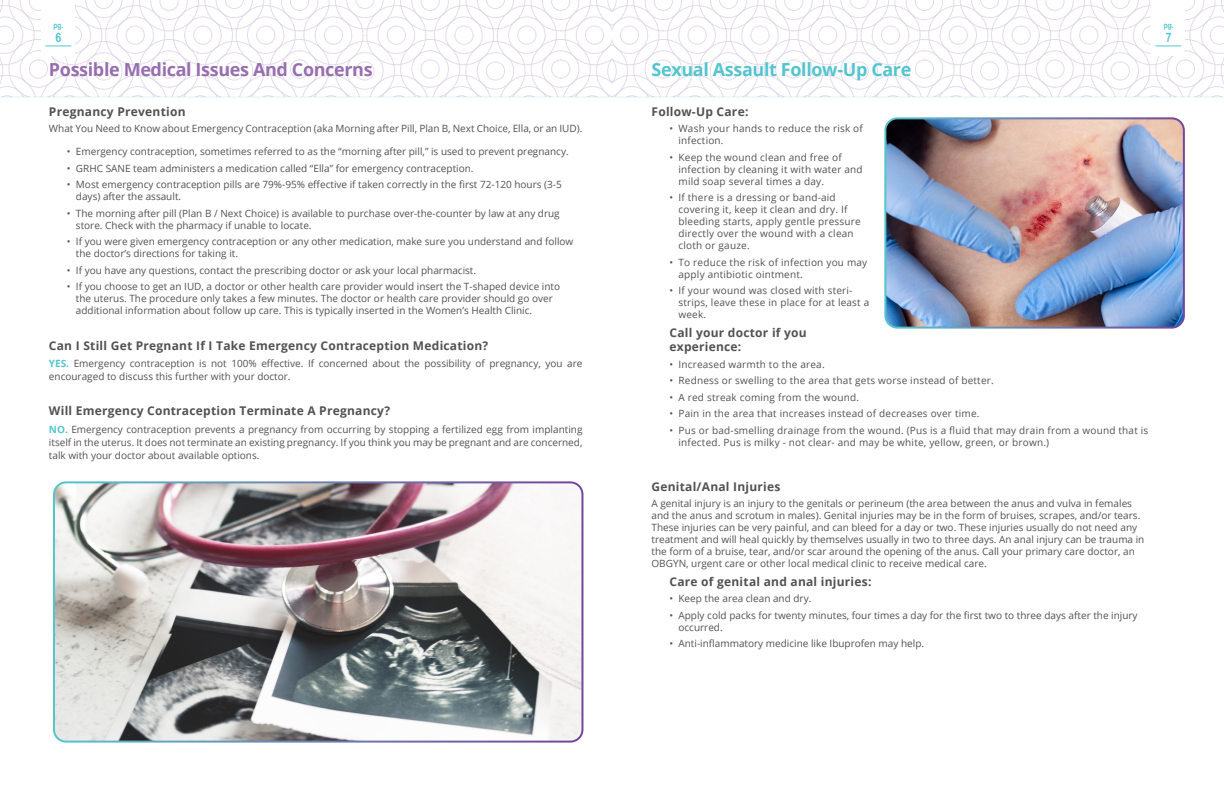
<style>
.page{position:relative;width:1224px;height:792px;background:#fff}
.page>*{position:absolute;margin:0;border:0;box-sizing:border-box;transform-origin:0 0}
.t1{font:700 18px "Open Sans";letter-spacing:-.02em;color:#976eaf}
.t2{font:700 18px "Open Sans";letter-spacing:-.02em;color:#54c5cf}
.t3{font:700 13px "Arial Narrow";color:#54c5cf}
.t4{font:700 12px/14.4px "Open Sans";letter-spacing:.02em;color:#535252}
.t5{font:10px/12px "Open Sans";color:#535252}
.t6{font:10px/12px "Open Sans";letter-spacing:.02em;color:#535252}
.t7{font:700 8px "Arial Narrow";color:#54c5cf}
.s1{font-weight:700;color:#54c5cf}
</style>
<div class="page">
<svg style="left:0;top:0;width:1224px;height:96px"></svg>
<hr style="left:612px;top:96px;width:612px;height:1px;background:#54c5cf">
<hr style="left:0;top:96px;width:612px;height:1px;background:#54c5cf">
<img style="left:56px;top:484px;width:525px;height:256px">
<div style="left:53px;top:481px;width:530px;height:262px;border:2px solid #fff;border-radius:12px"></div>
<img style="left:887px;top:120px;width:295px;height:206px">
<div style="left:884px;top:117px;width:301px;height:212px;border:2px solid #fff;border-radius:12px"></div>
<p class="t7" style="left:53px;top:20px;width:11px">pg.</p>
<h2 class="t3" style="left:55px;top:28px;width:7px">6</h2>
<h1 class="t1" style="left:49px;top:57px;width:325px">Possible Medical Issues And Concerns</h1>
<p class="t4" style="left:49px;top:104px;width:138px">Pregnancy Prevention</p>
<p class="t5" style="left:49px;top:122px;width:535px">What You Need to Know about Emergency Contraception (aka Morning after Pill, Plan B, Next Choice, Ella, or an IUD).</p>
<p class="t5" style="left:67px;top:146px;width:503px">• Emergency contraception, sometimes referred to as the “morning after pill,” is used to prevent pregnancy.</p>
<p class="t5" style="left:67px;top:162px;width:408px">• GRHC SANE team administers a medication called “Ella” for emergency contraception.</p>
<p class="t5" style="left:76px;top:179px;width:487px;text-indent:-9px">• Most emergency contraception pills are 79%-95% effective if taken correctly in the first 72-120 hours (3-5 days) after the assault.</p>
<p class="t5" style="left:76px;top:207px;width:485px;text-indent:-9px">• The morning after pill (Plan B / Next Choice) is available to purchase over-the-counter by law at any drug store. Check with the pharmacy if unable to locate.</p>
<p class="t5" style="left:76px;top:236px;width:499px;text-indent:-9px">• If you were given emergency contraception or any other medication, make sure you understand and follow the doctor’s directions for taking it.</p>
<p class="t5" style="left:67px;top:264px;width:411px">• If you have any questions, contact the prescribing doctor or ask your local pharmacist.</p>
<p class="t5" style="left:76px;top:281px;width:486px;text-indent:-9px">• If you choose to get an IUD, a doctor or other health care provider would insert the T-shaped device into the uterus. The procedure only takes a few minutes. The doctor or health care provider should go over additional information about follow up care. This is typically inserted in the Women’s Health Clinic.</p>
<p class="t4" style="left:49px;top:338px;width:441px">Can I Still Get Pregnant If I Take Emergency Contraception Medication?</p>
<p class="t5" style="left:49px;top:357px;width:535px;line-height:13px"><span class="s1">YES.</span> Emergency contraception is not 100% effective. If concerned about the possibility of pregnancy, you are encouraged to discuss this further with your doctor.</p>
<p class="t4" style="left:49px;top:403px;width:343px">Will Emergency Contraception Terminate A Pregnancy?</p>
<p class="t5" style="left:49px;top:422px;width:535px;line-height:13px;text-align:justify"><span class="s1">NO.</span> Emergency contraception prevents a pregnancy from occurring by stopping a fertilized egg from implanting itself in the uterus. It does not terminate an existing pregnancy. If you think you may be pregnant and are concerned, talk with your doctor about available options.</p>
<h1 class="t2" style="left:652px;top:57px;width:261px">Sexual Assault Follow-Up Care</h1>
<p class="t4" style="left:652px;top:104px;width:98px">Follow-Up Care:</p>
<p class="t6" style="left:679px;top:122px;width:186px;text-indent:-9px">• Wash your hands to reduce the risk of infection.</p>
<p class="t6" style="left:679px;top:151px;width:186px;text-indent:-9px">• Keep the wound clean and free of infection by cleaning it with water and mild soap several times a day.</p>
<p class="t6" style="left:679px;top:191px;width:184px;text-indent:-9px">• If there is a dressing or band-aid covering it, keep it clean and dry. If bleeding starts, apply gentle pressure directly over the wound with a clean cloth or gauze.</p>
<p class="t6" style="left:679px;top:256px;width:190px;text-indent:-9px">• To reduce the risk of infection you may apply antibiotic ointment.</p>
<p class="t6" style="left:679px;top:284px;width:192px;text-indent:-9px">• If your wound was closed with steri&shy;strips, leave these in place for at least a week.</p>
<p class="t4" style="left:670px;top:325px;width:139px">Call your doctor if you experience:</p>
<p class="t6" style="left:670px;top:358px;width:157px">• Increased warmth to the area.</p>
<p class="t6" style="left:670px;top:375px;width:326px">• Redness or swelling to the area that gets worse instead of better.</p>
<p class="t6" style="left:670px;top:391px;width:191px">• A red streak coming from the wound.</p>
<p class="t6" style="left:670px;top:408px;width:311px">• Pain in the area that increases instead of decreases over time.</p>
<p class="t6" style="left:679px;top:424px;width:471px;text-indent:-9px">• Pus or bad-smelling drainage from the wound. (Pus is a fluid that may drain from a wound that is infected. Pus is milky - not clear- and may be white, yellow, green, or brown.)</p>
<p class="t4" style="left:652px;top:479px;width:130px">Genital/Anal Injuries</p>
<p class="t5" style="left:652px;top:497px;width:494px">A genital injury is an injury to the genitals or perineum (the area between the anus and vulva in females and the anus and scrotum in males). Genital injuries may be in the form of bruises, scrapes, and/or tears.<br>These injuries can be very painful, and can bleed for a day or two. These injuries usually do not need any treatment and will heal quickly by themselves usually in two to three days. An anal injury can be trauma in the form of a bruise, tear, and/or scar around the opening of the anus. Call your primary care doctor, an OBGYN, urgent care or other local medical clinic to receive medical care.</p>
<p class="t4" style="left:670px;top:574px;width:203px">Care of genital and anal injuries:</p>
<p class="t5" style="left:670px;top:593px;width:143px">• Keep the area clean and dry.</p>
<p class="t5" style="left:679px;top:609px;width:461px;text-indent:-9px">• Apply cold packs for twenty minutes, four times a day for the first two to three days after the injury occurred.</p>
<p class="t5" style="left:670px;top:638px;width:256px">• Anti-inflammatory medicine like Ibuprofen may help.</p>
<p class="t7" style="left:1164px;top:20px;width:11px">pg.</p>
<h2 class="t3" style="left:1166px;top:28px;width:7px">7</h2>
</div>
